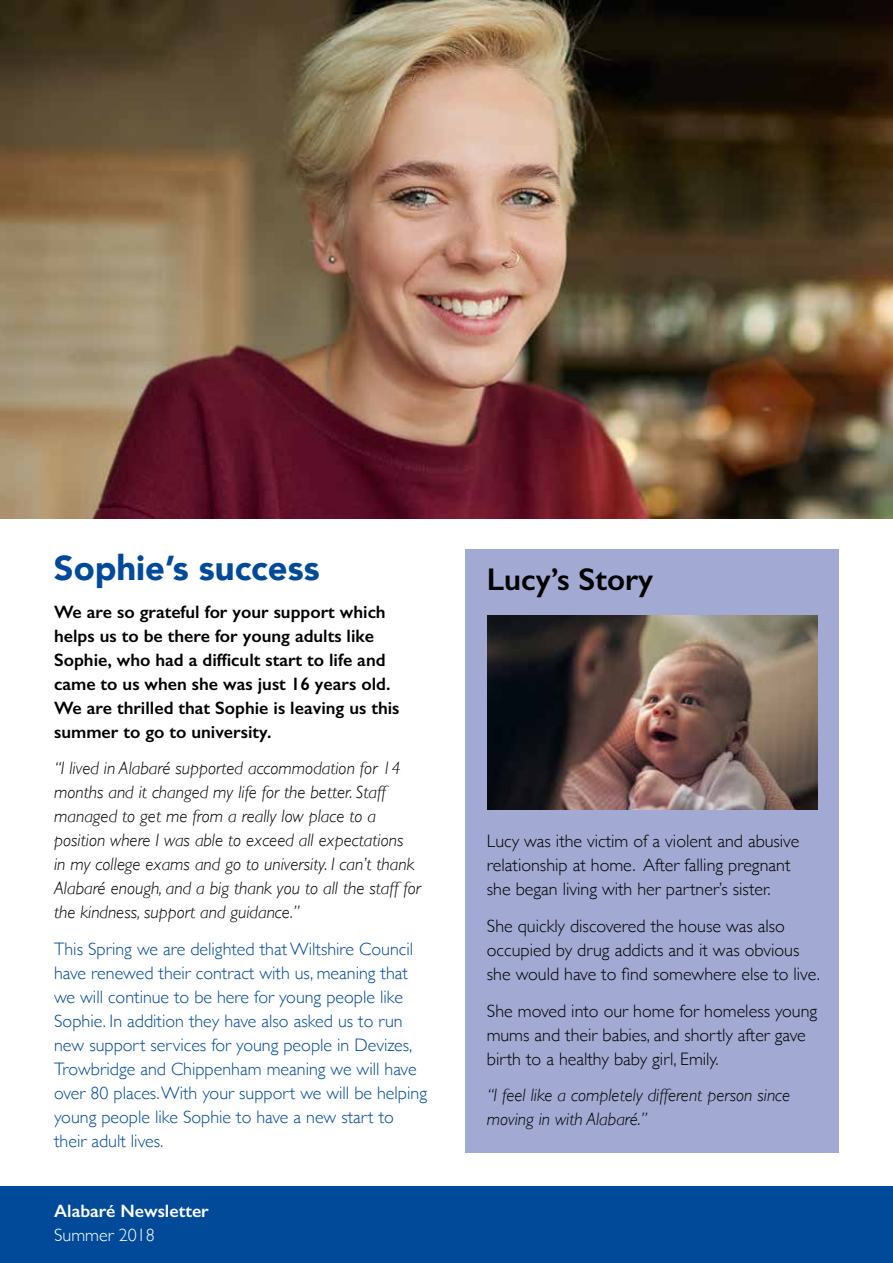
<style>
.page{position:relative;width:893px;height:1263px;background:#fff}
.page>*{position:absolute;margin:0;border:0;box-sizing:border-box;transform-origin:0 0}
.t1{font:900 34.5px "Avenir";color:#004a99}
.t2{font:600 31.5px "Gill Sans";color:#000}
.t3{font:italic 300 18px/24px "Gill Sans";color:#000}
.t4{font:300 18px/24px "Gill Sans";color:#004a99}
.t5{font:300 18px/24px "Gill Sans";color:#000}
.t6{font:600 18px/24px "Gill Sans";color:#000}
.t7{font:600 18px "Gill Sans";color:#fff}
.t8{font:300 18px "Gill Sans";color:#fff}
</style>
<div class="page">
<div style="left:0;top:1186px;width:893px;height:77px;background:#004a99"></div>
<img style="left:0;top:0;width:893px;height:519px">
<div style="left:466px;top:549px;width:373px;height:603px;background:#a2aad3"></div>
<img style="left:487px;top:616px;width:331px;height:194px">
<h1 class="t1" style="left:54px;top:538px;width:267px">Sophie’s success</h1>
<p class="t6" style="left:54px;top:599px;width:347px">We are so grateful for your support which helps us to be there for young adults like Sophie, who had a difficult start to life and came to us when she was just 16 years old.<br>We are thrilled that Sophie is leaving us this summer to go to university.</p>
<p class="t3" style="left:54px;top:756px;width:368px">“I lived in Alabaré supported accommodation for 14 months and it changed my life for the better. Staff managed to get me from a really low place to a position where I was able to exceed all expectations<br>in my college exams and go to university. I can’t thank Alabaré enough, and a big thank you to all the staff for the kindness, support and guidance.”</p>
<p class="t4" style="left:54px;top:936px;width:374px">This Spring we are delighted that Wiltshire Council have renewed their contract with us, meaning that we will continue to be here for young people like Sophie. In addition they have also asked us to run new support services for young people in Devizes, Trowbridge and Chippenham meaning we will have over 80 places. With your support we will be helping young people like Sophie to have a new start to their adult lives.</p>
<p class="t7" style="left:54px;top:1200px;width:156px">Alabaré Newsletter</p>
<p class="t8" style="left:54px;top:1220px;width:102px">Summer 2018</p>
<h2 class="t2" style="left:487px;top:560px;width:168px">Lucy’s Story</h2>
<p class="t5" style="left:487px;top:828px;width:314px">Lucy was ithe victim of a violent and abusive relationship at home. After falling pregnant she began living with her partner’s sister.</p>
<p class="t5" style="left:487px;top:913px;width:335px">She quickly discovered the house was also occupied by drug addicts and it was obvious she would have to find somewhere else to live.</p>
<p class="t5" style="left:487px;top:998px;width:332px">She moved into our home for homeless young mums and their babies, and shortly after gave birth to a healthy baby girl, Emily.</p>
<p class="t3" style="left:487px;top:1083px;width:305px">“I feel like a completely different person since moving in with Alabaré.”</p>
</div>
